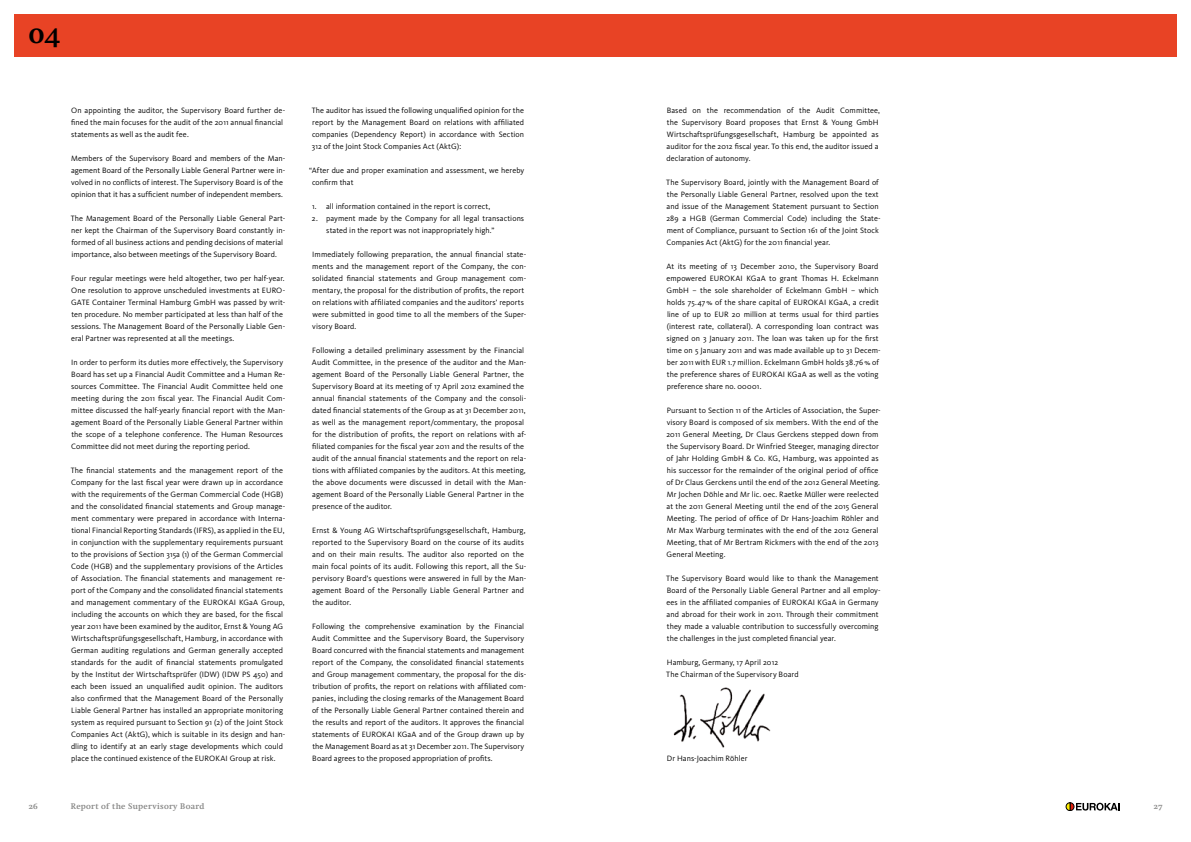
<style>
.page{position:relative;width:1191px;height:842px;background:#fff}
.page>*{position:absolute;margin:0;border:0;box-sizing:border-box;transform-origin:0 0}
.t1{font:700 28px "Nu Swift";color:#000}
.t2{font:8px/12px "Kievit";letter-spacing:.01em;color:#000}
.t3{font:700 8px "Nu Swift";letter-spacing:.035em;color:#878786}
</style>
<div class="page">
<svg style="left:1065px;top:802px;width:54px;height:9px"></svg>
<div style="left:14px;top:14px;width:1162px;height:43px;background:#e84325"></div>
<img style="left:673px;top:687px;width:98px;height:61px">
<h1 class="t1" style="left:28px;top:17px;width:33px">04</h1>
<p class="t2" style="left:71px;top:105px;width:216px">On appointing the auditor, the Supervisory Board further de&shy;fined the main focuses for the audit of the 2011 annual financial statements as well as the audit fee.</p>
<p class="t2" style="left:71px;top:153px;width:216px">Members of the Supervisory Board and members of the Man&shy;agement Board of the Personally Liable General Partner were in&shy;volved in no conflicts of interest. The Supervisory Board is of the opinion that it has a sufficient number of independent members.</p>
<p class="t2" style="left:71px;top:213px;width:216px">The Management Board of the Personally Liable General Part&shy;ner kept the Chairman of the Supervisory Board constantly in&shy;formed of all business actions and pending decisions of material importance, also between meetings of the Supervisory Board.</p>
<p class="t2" style="left:71px;top:273px;width:216px">Four regular meetings were held altogether, two per half-year.<br>One resolution to approve unscheduled investments at EURO-GATE Container Terminal Hamburg GmbH was passed by writ&shy;ten procedure. No member participated at less than half of the sessions. The Management Board of the Personally Liable Gen&shy;eral Partner was represented at all the meetings.</p>
<p class="t2" style="left:71px;top:357px;width:216px">In order to perform its duties more effectively, the Supervisory Board has set up a Financial Audit Committee and a Human Re&shy;sources Committee. The Financial Audit Committee held one meeting during the 2011 fiscal year. The Financial Audit Com&shy;mittee discussed the half-yearly financial report with the Man&shy;agement Board of the Personally Liable General Partner within the scope of a telephone conference. The Human Resources Committee did not meet during the reporting period.</p>
<p class="t2" style="left:71px;top:465px;width:216px">The financial statements and the management report of the Company for the last fiscal year were drawn up in accordance with the requirements of the German Commercial Code (HGB) and the consolidated financial statements and Group manage&shy;ment commentary were prepared in accordance with Interna&shy;tional Financial Reporting Standards (IFRS), as applied in the EU, in conjunction with the supplementary requirements pursuant to the provisions of Section 315a (1) of the German Commercial Code (HGB) and the supplementary provisions of the Articles of Association. The financial statements and management re&shy;port of the Company and the consolidated financial statements and management commentary of the EUROKAI KGaA Group, including the accounts on which they are based, for the fiscal year 2011 have been examined by the auditor, Ernst &amp; Young AG Wirtschaftsprüfungsgesellschaft, Hamburg, in accordance with German auditing regulations and German generally accepted standards for the audit of financial statements promulgated by the Institut der Wirtschaftsprüfer (IDW) (IDW PS 450) and each been issued an unqualified audit opinion. The auditors also confirmed that the Management Board of the Personally Liable General Partner has installed an appropriate monitoring system as required pursuant to Section 91 (2) of the Joint Stock Companies Act (AktG), which is suitable in its design and han&shy;dling to identify at an early stage developments which could place the continued existence of the EUROKAI Group at risk.</p>
<p class="t2" style="left:312px;top:105px;width:214px;text-align:justify">The auditor has issued the following unqualified opinion for the report by the Management Board on relations with affiliated companies (Dependency Report) in accordance with Section 312 of the Joint Stock Companies Act (AktG):</p>
<p class="t2" style="left:312px;top:165px;width:214px;text-indent:-3px">“After due and proper examination and assessment, we hereby confirm that</p>
<p class="t2" style="left:312px;top:201px;width:180px">1. all information contained in the report is correct,</p>
<p class="t2" style="left:326px;top:213px;width:199px;text-indent:-14px">2. payment made by the Company for all legal transactions stated in the report was not inappropriately high.”</p>
<p class="t2" style="left:312px;top:249px;width:216px">Immediately following preparation, the annual financial state&shy;ments and the management report of the Company, the con&shy;solidated financial statements and Group management com&shy;mentary, the proposal for the distribution of profits, the report on relations with affiliated companies and the auditors’ reports were submitted in good time to all the members of the Super&shy;visory Board.</p>
<p class="t2" style="left:312px;top:345px;width:216px">Following a detailed preliminary assessment by the Financial Audit Committee, in the presence of the auditor and the Man&shy;agement Board of the Personally Liable General Partner, the Supervisory Board at its meeting of 17 April 2012 examined the annual financial statements of the Company and the consoli&shy;dated financial statements of the Group as at 31 December 2011, as well as the management report/commentary, the proposal for the distribution of profits, the report on relations with af&shy;filiated companies for the fiscal year 2011 and the results of the audit of the annual financial statements and the report on rela&shy;tions with affiliated companies by the auditors. At this meeting, the above documents were discussed in detail with the Man&shy;agement Board of the Personally Liable General Partner in the presence of the auditor.</p>
<p class="t2" style="left:312px;top:525px;width:215px">Ernst &amp; Young AG Wirtschaftsprüfungsgesellschaft, Hamburg, reported to the Supervisory Board on the course of its audits and on their main results. The auditor also reported on the main focal points of its audit. Following this report, all the Su&shy;pervisory Board’s questions were answered in full by the Man&shy;agement Board of the Personally Liable General Partner and the auditor.</p>
<p class="t2" style="left:312px;top:621px;width:216px">Following the comprehensive examination by the Financial Audit Committee and the Supervisory Board, the Supervisory Board concurred with the financial statements and management report of the Company, the consolidated financial statements and Group management commentary, the proposal for the dis&shy;tribution of profits, the report on relations with affiliated com&shy;panies, including the closing remarks of the Management Board of the Personally Liable General Partner contained therein and the results and report of the auditors. It approves the financial statements of EUROKAI KGaA and of the Group drawn up by the Management Board as at 31 December 2011. The Supervisory Board agrees to the proposed appropriation of profits.</p>
<p class="t2" style="left:666px;top:105px;width:215px">Based on the recommendation of the Audit Committee, the Supervisory Board proposes that Ernst &amp; Young GmbH Wirtschaftsprüfungsgesellschaft, Hamburg be appointed as auditor for the 2012 fiscal year. To this end, the auditor issued a declaration of autonomy.</p>
<p class="t2" style="left:666px;top:177px;width:216px">The Supervisory Board, jointly with the Management Board of the Personally Liable General Partner, resolved upon the text and issue of the Management Statement pursuant to Section 289 a HGB (German Commercial Code) including the State&shy;ment of Compliance, pursuant to Section 161 of the Joint Stock Companies Act (AktG) for the 2011 financial year.</p>
<p class="t2" style="left:666px;top:261px;width:216px">At its meeting of 13 December 2010, the Supervisory Board empowered EUROKAI KGaA to grant Thomas H. Eckelmann GmbH – the sole shareholder of Eckelmann GmbH – which holds 75.47% of the share capital of EUROKAI KGaA, a credit line of up to EUR 20 million at terms usual for third parties (interest rate, collateral). A corresponding loan contract was signed on 3 January 2011. The loan was taken up for the first time on 5 January 2011 and was made available up to 31 Decem&shy;ber 2011 with EUR 1.7 million. Eckelmann GmbH holds 38.76% of the preference shares of EUROKAI KGaA as well as the voting preference share no. 00001.</p>
<p class="t2" style="left:666px;top:405px;width:216px">Pursuant to Section 11 of the Articles of Association, the Super&shy;visory Board is composed of six members. With the end of the 2011 General Meeting, Dr Claus Gerckens stepped down from the Supervisory Board. Dr Winfried Steeger, managing director of Jahr Holding GmbH &amp; Co. KG, Hamburg, was appointed as his successor for the remainder of the original period of office of Dr Claus Gerckens until the end of the 2012 General Meeting.<br>Mr Jochen Döhle and Mr lic. oec. Raetke Müller were reelected at the 2011 General Meeting until the end of the 2015 General Meeting. The period of office of Dr Hans-Joachim Röhler and Mr Max Warburg terminates with the end of the 2012 General Meeting, that of Mr Bertram Rickmers with the end of the 2013<br>General Meeting.</p>
<p class="t2" style="left:666px;top:573px;width:216px">The Supervisory Board would like to thank the Management Board of the Personally Liable General Partner and all employ&shy;ees in the affiliated companies of EUROKAI KGaA in Germany and abroad for their work in 2011. Through their commitment they made a valuable contribution to successfully overcoming the challenges in the just completed financial year.</p>
<p class="t2" style="left:666px;top:657px;width:134px">Hamburg, Germany, 17 April 2012<br>The Chairman of the Supervisory Board</p>
<p class="t2" style="left:667px;top:753px;width:82px">Dr Hans-Joachim Röhler</p>
<p class="t3" style="left:71px;top:802px;width:135px">Report of the Supervisory Board</p>
<p class="t3" style="left:28px;top:802px;width:11px">26</p>
<p class="t3" style="left:1153px;top:802px;width:11px">27</p>
</div>
